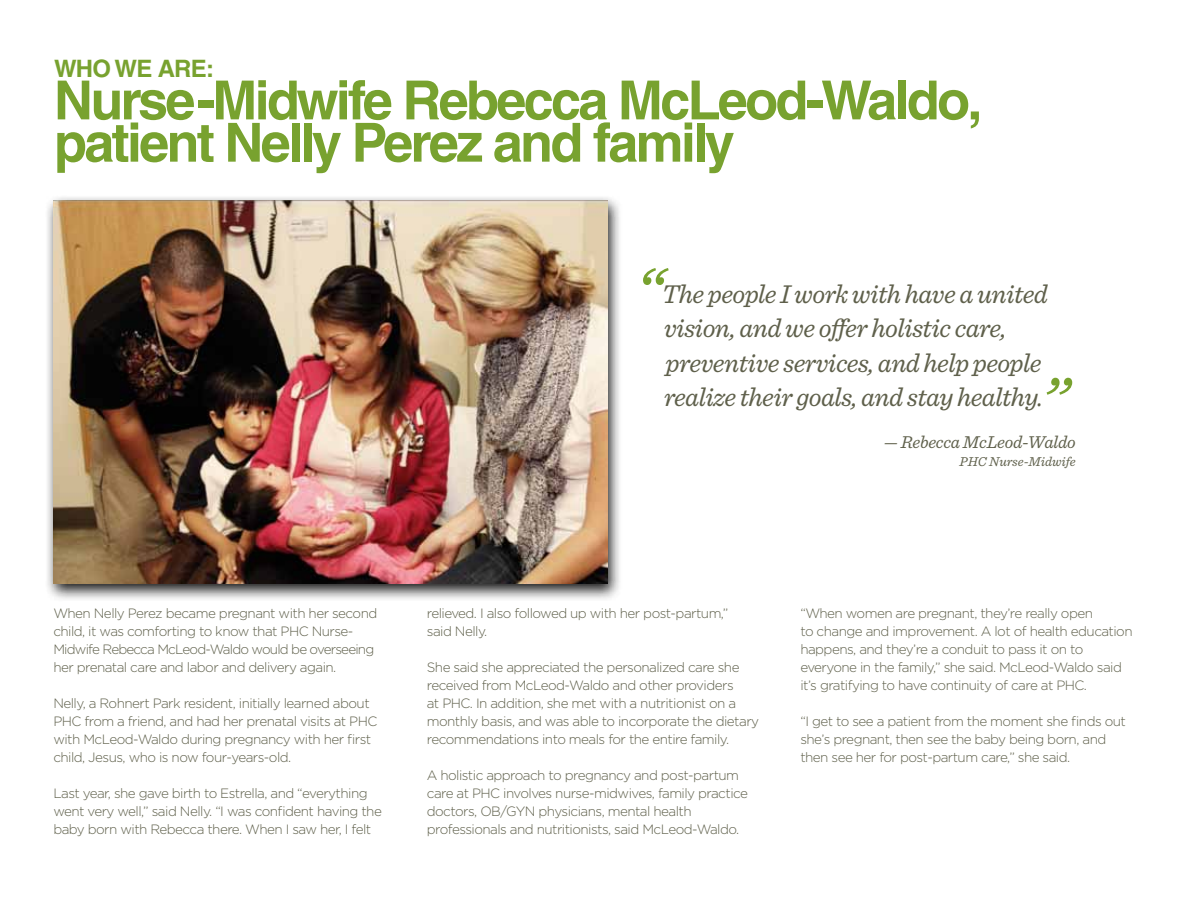
<style>
.page{position:relative;width:1188px;height:918px;background:#fff}
.page>*{position:absolute;margin:0;border:0;box-sizing:border-box;transform-origin:0 0}
.t1{font:italic 72px "Sentinel";color:#78a22f}
.t2{font:700 54px/42.3px "Helvetica";letter-spacing:-.05em;color:#78a22f}
.t3{font:italic 27px/34.5px "Sentinel";letter-spacing:-.02em;color:#5f604b}
.t4{font:700 24px "Helvetica";letter-spacing:-.03em;color:#78a22f}
.t5{font:italic 18px "Sentinel";letter-spacing:-.01em;color:#5f604b}
.t6{font:300 13.5px/18px "Gotham";letter-spacing:-.04em;color:#5f604b}
.t7{font:italic 13.5px "Sentinel";color:#5f604b}
</style>
<div class="page">
<div style="left:44px;top:194px;width:579px;height:408px;background:#000;opacity:.89"></div>
<img style="left:53px;top:201px;width:555px;height:383px">
<h3 class="t4" style="left:54px;top:54px;width:162px">Who We Are:</h3>
<h2 class="t2" style="left:54px;top:78px;width:930px">Nurse-Midwife Rebecca McLeod-Waldo, patient Nelly Perez and family</h2>
<h1 class="t1" style="left:635px;top:238px;width:30px">“</h1>
<h3 class="t3" style="left:662px;top:275px;width:388px">The people I work with have a united vision, and we offer holistic care, preventive services, and help people realize their goals, and stay healthy.</h3>
<h1 class="t1" style="left:1041px;top:348px;width:30px">”</h1>
<h3 class="t5" style="left:884px;top:429px;width:193px">— Rebecca McLeod-Waldo</h3>
<p class="t7" style="left:960px;top:452px;width:118px">PHC Nurse-Midwife</p>
<p class="t6" style="left:53px;top:604px;width:325px">When Nelly Perez became pregnant with her second child, it was comforting to know that PHC Nurse-Midwife Rebecca McLeod-Waldo would be overseeing her prenatal care and labor and delivery again.</p>
<p class="t6" style="left:53px;top:694px;width:326px">Nelly, a Rohnert Park resident, initially learned about PHC from a friend, and had her prenatal visits at PHC with McLeod-Waldo during pregnancy with her first child, Jesus, who is now four-years-old.</p>
<p class="t6" style="left:53px;top:784px;width:330px">Last year, she gave birth to Estrella, and “everything went very well,” said Nelly. “I was confident having the baby born with Rebecca there. When I saw her, I felt</p>
<p class="t6" style="left:427px;top:604px;width:303px">relieved. I also followed up with her post-partum,” said Nelly.</p>
<p class="t6" style="left:427px;top:658px;width:334px">She said she appreciated the personalized care she received from McLeod-Waldo and other providers<br>at PHC. In addition, she met with a nutritionist on a monthly basis, and was able to incorporate the dietary recommendations into meals for the entire family.</p>
<p class="t6" style="left:427px;top:766px;width:323px">A holistic approach to pregnancy and post-partum care at PHC involves nurse-midwives, family practice doctors, OB/GYN physicians, mental health professionals and nutritionists, said McLeod-Waldo.</p>
<p class="t6" style="left:800px;top:604px;width:334px">“When women are pregnant, they’re really open<br>to change and improvement. A lot of health education happens, and they’re a conduit to pass it on to everyone in the family,” she said. McLeod-Waldo said it’s gratifying to have continuity of care at PHC.</p>
<p class="t6" style="left:800px;top:712px;width:327px">“I get to see a patient from the moment she finds out she’s pregnant, then see the baby being born, and then see her for post-partum care,” she said.</p>
</div>
